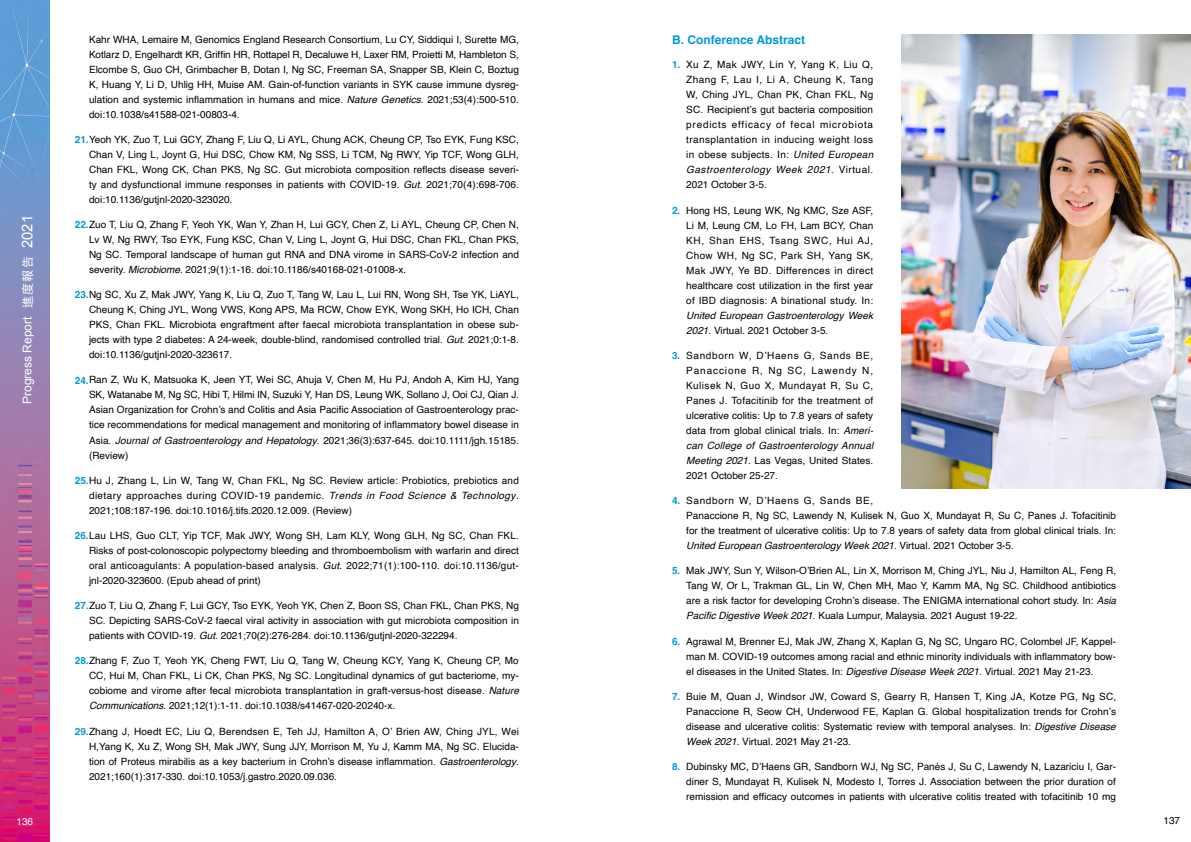
<style>
.page{position:relative;width:1191px;height:842px;background:#fff}
.page>*{position:absolute;margin:0;border:0;box-sizing:border-box;transform-origin:0 0}
.t1{font:14.8px "Arial";color:#fff}
.t2{font:700 12px "Helvetica";color:#0099d9}
.t3{font:12px "Arial";color:#fff}
.t4{font:12px "Noto Sans CJ Ktc";color:#fff}
.t5{font:10px/15px "Helvetica";color:#000;text-align:justify}
.t6{font:italic 10px/15px "Helvetica";letter-spacing:.005em;color:#000}
.t7{font:10px "Helvetica";color:#fff}
.s1{font-style:italic}
.s2{font-weight:700;color:#0099d9}
.s3{font-style:normal}
</style>
<div class="page">
<img style="left:0;top:0;width:50px;height:842px">
<img style="left:901px;top:34px;width:290px;height:454px">
<h1 class="t1" style="left:18px;top:248px;width:34px;rotate:-90deg">2021</h1>
<p class="t4" style="left:21px;top:308px;width:53px;rotate:-90deg">進度報告</p>
<p class="t3" style="left:20px;top:404px;width:89px;rotate:-90deg">Progress Report</p>
<p class="t5" style="left:89px;top:32px;width:431px">Kahr WHA, Lemaire M, Genomics England Research Consortium, Lu CY, Siddiqui I, Surette MG, Kotlarz D, Engelhardt KR, Griffin HR, Rottapel R, Decaluwe H, Laxer RM, Proietti M, Hambleton S, Elcombe S, Guo CH, Grimbacher B, Dotan I, Ng SC, Freeman SA, Snapper SB, Klein C, Boztug K, Huang Y, Li D, Uhlig HH, Muise AM. Gain-of-function variants in SYK cause immune dysreg&shy;ulation and systemic inflammation in humans and mice. <span class="s1">Nature Genetics</span>. 2021;53(4):500-510. doi:10.1038/s41588-021-00803-4.</p>
<p class="t5" style="left:89px;top:132px;width:431px;text-indent:-14px"><span class="s2">21.</span>Yeoh YK, Zuo T, Lui GCY, Zhang F, Liu Q, Li AYL, Chung ACK, Cheung CP, Tso EYK, Fung KSC, Chan V, Ling L, Joynt G, Hui DSC, Chow KM, Ng SSS, Li TCM, Ng RWY, Yip TCF, Wong GLH, Chan FKL, Wong CK, Chan PKS, Ng SC. Gut microbiota composition reflects disease severi&shy;ty and dysfunctional immune responses in patients with COVID-19. <span class="s1">Gut</span>. 2021;70(4):698-706. doi:10.1136/gutjnl-2020-323020.</p>
<p class="t5" style="left:89px;top:217px;width:431px;text-indent:-14px"><span class="s2">22.</span>Zuo T, Liu Q, Zhang F, Yeoh YK, Wan Y, Zhan H, Lui GCY, Chen Z, Li AYL, Cheung CP, Chen N, Lv W, Ng RWY, Tso EYK, Fung KSC, Chan V, Ling L, Joynt G, Hui DSC, Chan FKL, Chan PKS, Ng SC. Temporal landscape of human gut RNA and DNA virome in SARS-CoV-2 infection and severity. <span class="s1">Microbiome</span>. 2021;9(1):1-16. doi:10.1186/s40168-021-01008-x.</p>
<p class="t5" style="left:89px;top:288px;width:431px;text-indent:-14px"><span class="s2">23.</span>Ng SC, Xu Z, Mak JWY, Yang K, Liu Q, Zuo T, Tang W, Lau L, Lui RN, Wong SH, Tse YK, LiAYL, Cheung K, Ching JYL, Wong VWS, Kong APS, Ma RCW, Chow EYK, Wong SKH, Ho ICH, Chan PKS, Chan FKL. Microbiota engraftment after faecal microbiota transplantation in obese sub&shy;jects with type 2 diabetes: A 24-week, double-blind, randomised controlled trial. <span class="s1">Gut</span>. 2021;0:1-8. doi:10.1136/gutjnl-2020-323617.</p>
<p class="t5" style="left:89px;top:373px;width:431px;text-indent:-14px"><span class="s2">24.</span>Ran Z, Wu K, Matsuoka K, Jeen YT, Wei SC, Ahuja V, Chen M, Hu PJ, Andoh A, Kim HJ, Yang SK, Watanabe M, Ng SC, Hibi T, Hilmi IN, Suzuki Y, Han DS, Leung WK, Sollano J, Ooi CJ, Qian J.<br>Asian Organization for Crohn’s and Colitis and Asia Pacific Association of Gastroenterology prac&shy;tice recommendations for medical management and monitoring of inflammatory bowel disease in Asia. <span class="s1">Journal of Gastroenterology and Hepatology</span>. 2021;36(3):637-645. doi:10.1111/jgh.15185. (Review)</p>
<p class="t5" style="left:89px;top:473px;width:431px;text-indent:-14px"><span class="s2">25.</span>Hu J, Zhang L, Lin W, Tang W, Chan FKL, Ng SC. Review article: Probiotics, prebiotics and dietary approaches during COVID-19 pandemic. <span class="s1">Trends in Food Science &amp; Technology</span>.<br>2021;108:187-196. doi:10.1016/j.tifs.2020.12.009. (Review)</p>
<p class="t5" style="left:89px;top:528px;width:431px;text-indent:-14px"><span class="s2">26.</span>Lau LHS, Guo CLT, Yip TCF, Mak JWY, Wong SH, Lam KLY, Wong GLH, Ng SC, Chan FKL.<br>Risks of post-colonoscopic polypectomy bleeding and thromboembolism with warfarin and direct oral anticoagulants: A population-based analysis. <span class="s1">Gut</span>. 2022;71(1):100-110. doi:10.1136/gut&shy;jnl-2020-323600. (Epub ahead of print)</p>
<p class="t5" style="left:89px;top:598px;width:431px;text-indent:-14px"><span class="s2">27.</span>Zuo T, Liu Q, Zhang F, Lui GCY, Tso EYK, Yeoh YK, Chen Z, Boon SS, Chan FKL, Chan PKS, Ng SC. Depicting SARS-CoV-2 faecal viral activity in association with gut microbiota composition in patients with COVID-19. <span class="s1">Gut</span>. 2021;70(2):276-284. doi:10.1136/gutjnl-2020-322294.</p>
<p class="t5" style="left:89px;top:654px;width:431px;text-indent:-14px"><span class="s2">28.</span>Zhang F, Zuo T, Yeoh YK, Cheng FWT, Liu Q, Tang W, Cheung KCY, Yang K, Cheung CP, Mo CC, Hui M, Chan FKL, Li CK, Chan PKS, Ng SC. Longitudinal dynamics of gut bacteriome, my&shy;cobiome and virome after fecal microbiota transplantation in graft-versus-host disease. <span class="s1">Nature Communications</span>. 2021;12(1):1-11. doi:10.1038/s41467-020-20240-x.</p>
<p class="t5" style="left:89px;top:724px;width:431px;text-indent:-14px"><span class="s2">29.</span>Zhang J, Hoedt EC, Liu Q, Berendsen E, Teh JJ, Hamilton A, O’ Brien AW, Ching JYL, Wei H,Yang K, Xu Z, Wong SH, Mak JWY, Sung JJY, Morrison M, Yu J, Kamm MA, Ng SC. Elucida&shy;tion of Proteus mirabilis as a key bacterium in Crohn’s disease inflammation. <span class="s1">Gastroenterology</span>.<br>2021;160(1):317-330. doi:10.1053/j.gastro.2020.09.036.</p>
<p class="t2" style="left:672px;top:33px;width:134px">B. Conference Abstract</p>
<p class="t5" style="left:686px;top:58px;width:188px;text-indent:-14px"><span class="s2">1.</span> Xu Z, Mak JWY, Lin Y, Yang K, Liu Q, Zhang F, Lau I, Li A, Cheung K, Tang W, Ching JYL, Chan PK, Chan FKL, Ng SC. Recipient’s gut bacteria composition predicts efficacy of fecal microbiota transplantation in inducing weight loss in obese subjects. In: <span class="s1">United European Gastroenterology Week 2021</span>. Virtual.<br>2021 October 3-5.</p>
<p class="t5" style="left:686px;top:203px;width:188px;text-indent:-14px"><span class="s2">2.</span> Hong HS, Leung WK, Ng KMC, Sze ASF, Li M, Leung CM, Lo FH, Lam BCY, Chan KH, Shan EHS, Tsang SWC, Hui AJ, Chow WH, Ng SC, Park SH, Yang SK, Mak JWY, Ye BD. Differences in direct healthcare cost utilization in the first year of IBD diagnosis: A binational study. In:</p>
<p class="t6" style="left:686px;top:308px;width:188px">United European Gastroenterology Week<br>2021<span class="s3">. Virtual. 2021 October 3-5.</span></p>
<p class="t5" style="left:686px;top:348px;width:189px;text-indent:-14px"><span class="s2">3.</span> Sandborn W, D’Haens G, Sands BE, Panaccione R, Ng SC, Lawendy N, Kulisek N, Guo X, Mundayat R, Su C, Panes J. Tofacitinib for the treatment of ulcerative colitis: Up to 7.8 years of safety data from global clinical trials. In: <span class="s1">Ameri&shy;can College of Gastroenterology Annual Meeting 2021</span>. Las Vegas, United States.<br>2021 October 25-27.</p>
<p class="t5" style="left:686px;top:493px;width:431px;text-align:left;text-indent:-14px"><span class="s2">4.</span> Sandborn W, D’Haens G, Sands BE,<br>Panaccione R, Ng SC, Lawendy N, Kulisek N, Guo X, Mundayat R, Su C, Panes J. Tofacitinib for the treatment of ulcerative colitis: Up to 7.8 years of safety data from global clinical trials. In:<br><span class="s1">United European Gastroenterology Week 2021</span>. Virtual. 2021 October 3-5.</p>
<p class="t5" style="left:686px;top:564px;width:431px;text-indent:-14px"><span class="s2">5.</span> Mak JWY, Sun Y, Wilson-O’Brien AL, Lin X, Morrison M, Ching JYL, Niu J, Hamilton AL, Feng R, Tang W, Or L, Trakman GL, Lin W, Chen MH, Mao Y, Kamm MA, Ng SC. Childhood antibiotics are a risk factor for developing Crohn’s disease. The ENIGMA international cohort study. In: <span class="s1">Asia Pacific Digestive Week 2021</span>. Kuala Lumpur, Malaysia. 2021 August 19-22.</p>
<p class="t5" style="left:686px;top:634px;width:431px;text-indent:-14px"><span class="s2">6.</span> Agrawal M, Brenner EJ, Mak JW, Zhang X, Kaplan G, Ng SC, Ungaro RC, Colombel JF, Kappel&shy;man M. COVID-19 outcomes among racial and ethnic minority individuals with inflammatory bow&shy;el diseases in the United States. In: <span class="s1">Digestive Disease Week 2021</span>. Virtual. 2021 May 21-23.</p>
<p class="t5" style="left:686px;top:689px;width:431px;text-indent:-14px"><span class="s2">7.</span> Buie M, Quan J, Windsor JW, Coward S, Gearry R, Hansen T, King JA, Kotze PG, Ng SC, Panaccione R, Seow CH, Underwood FE, Kaplan G. Global hospitalization trends for Crohn’s disease and ulcerative colitis: Systematic review with temporal analyses. In: <span class="s1">Digestive Disease Week 2021</span>. Virtual. 2021 May 21-23.</p>
<p class="t5" style="left:686px;top:759px;width:431px;text-indent:-14px"><span class="s2">8.</span> Dubinsky MC, D’Haens GR, Sandborn WJ, Ng SC, Panés J, Su C, Lawendy N, Lazariciu I, Gar&shy;diner S, Mundayat R, Kulisek N, Modesto I, Torres J. Association between the prior duration of remission and efficacy outcomes in patients with ulcerative colitis treated with tofacitinib 10 mg</p>
<p class="t7" style="left:16px;top:814px;width:18px">136</p>
<p class="t5" style="left:1163px;top:814px;width:18px">137</p>
</div>
